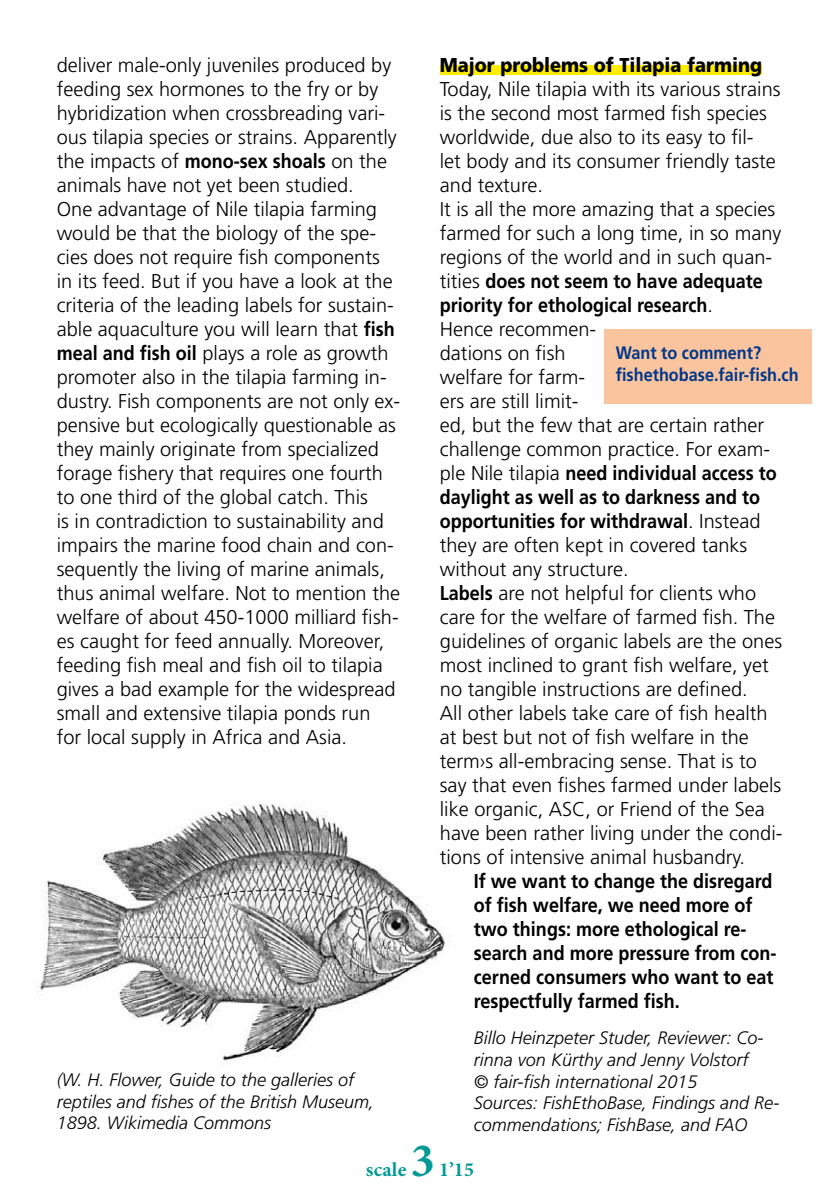
<style>
.page{position:relative;width:840px;height:1191px;background:#fff}
.page>*{position:absolute;margin:0;border:0;box-sizing:border-box;transform-origin:0 0}
.t1{font:700 48px "Minion Pro";color:#009a95}
.t2{font:300 20px/24px "Frutiger";color:#000}
.t3{font:700 20px/24px "Frutiger";color:#000;scale:.9 1}
.t4{font:900 20px "Frutiger";color:#000;scale:.9 1}
.t5{font:700 20px "Minion Pro";letter-spacing:.005em;color:#009a95}
.t6{font:italic 300 18px/21.6px "Frutiger";color:#000}
.t7{font:700 18px/21.6px "Frutiger";color:#00378b;scale:.9 1}
.s1{font-weight:700}
</style>
<div class="page">
<img style="left:39px;top:804px;width:407px;height:257px">
<div style="left:439px;top:65px;width:322px;height:10px;background:#ffed00"></div>
<div style="left:604px;top:329px;width:207px;height:75px;background:#f9c49e"></div>
<p class="t2" style="left:57px;top:53px;width:345px">deliver male-only juveniles produced by feeding sex hormones to the fry or by hybridization when crossbreading vari&shy;ous tilapia species or strains. Apparently the impacts of <span class="s1">mono-sex shoals</span> on the animals have not yet been studied.<br>One advantage of Nile tilapia farming would be that the biology of the spe&shy;cies does not require fish components in its feed. But if you have a look at the criteria of the leading labels for sustain&shy;able aquaculture you will learn that <span class="s1">fish meal and fish oil</span> plays a role as growth promoter also in the tilapia farming in&shy;dustry. Fish components are not only ex&shy;pensive but ecologically questionable as they mainly originate from specialized forage fishery that requires one fourth to one third of the global catch. This<br>is in contradiction to sustainability and impairs the marine food chain and con&shy;sequently the living of marine animals, thus animal welfare. Not to mention the welfare of about 450-1000 milliard fish&shy;es caught for feed annually. Moreover, feeding fish meal and fish oil to tilapia gives a bad example for the widespread small and extensive tilapia ponds run<br>for local supply in Africa and Asia.</p>
<p class="t4" style="left:439px;top:53px;width:359px">Major problems of Tilapia farming</p>
<p class="t2" style="left:439px;top:77px;width:344px">Today, Nile tilapia with its various strains is the second most farmed fish species worldwide, due also to its easy to fil-<br>let body and its consumer friendly taste and texture.<br>It is all the more amazing that a species farmed for such a long time, in so many regions of the world and in such quan&shy;tities <span class="s1">does not seem to have adequate priority for ethological research</span>.<br>Hence recommen-<br>dations on fish<br>welfare for farm-<br>ers are still limit-<br>ed, but the few that are certain rather challenge common practice. For exam&shy;ple Nile tilapia <span class="s1">need individual access to daylight as well as to darkness and to opportunities for withdrawal</span>. Instead they are often kept in covered tanks without any structure.<br><span class="s1">Labels</span> are not helpful for clients who care for the welfare of farmed fish. The guidelines of organic labels are the ones most inclined to grant fish welfare, yet no tangible instructions are defined.<br>All other labels take care of fish health at best but not of fish welfare in the term›s all-embracing sense. That is to say that even fishes farmed under labels like organic, ASC, or Friend of the Sea have been rather living under the condi&shy;tions of intensive animal husbandry.</p>
<p class="t3" style="left:473px;top:869px;width:337px">If we want to change the disregard of fish welfare, we need more of two things: more ethological re&shy;search and more pressure from con&shy;cerned consumers who want to eat respectfully farmed fish.</p>
<p class="t6" style="left:473px;top:1027px;width:307px">Billo Heinzpeter Studer, Reviewer: Co&shy;rinna von Kürthy and Jenny Volstorf<br>© fair-fish international 2015<br>Sources: FishEthoBase, Findings and Re&shy;commendations; FishBase, and FAO</p>
<p class="t7" style="left:615px;top:342px;width:205px">Want to comment? fishethobase.fair-fish.ch</p>
<p class="t6" style="left:57px;top:1068px;width:319px">(W. H. Flower, Guide to the galleries of reptiles and fishes of the British Museum,<br>1898. Wikimedia Commons</p>
<h1 class="t1" style="left:410px;top:1127px;width:25px">3</h1>
<p class="t5" style="left:366px;top:1156px;width:42px">scale</p>
<p class="t5" style="left:439px;top:1156px;width:36px">1’15</p>
</div>
